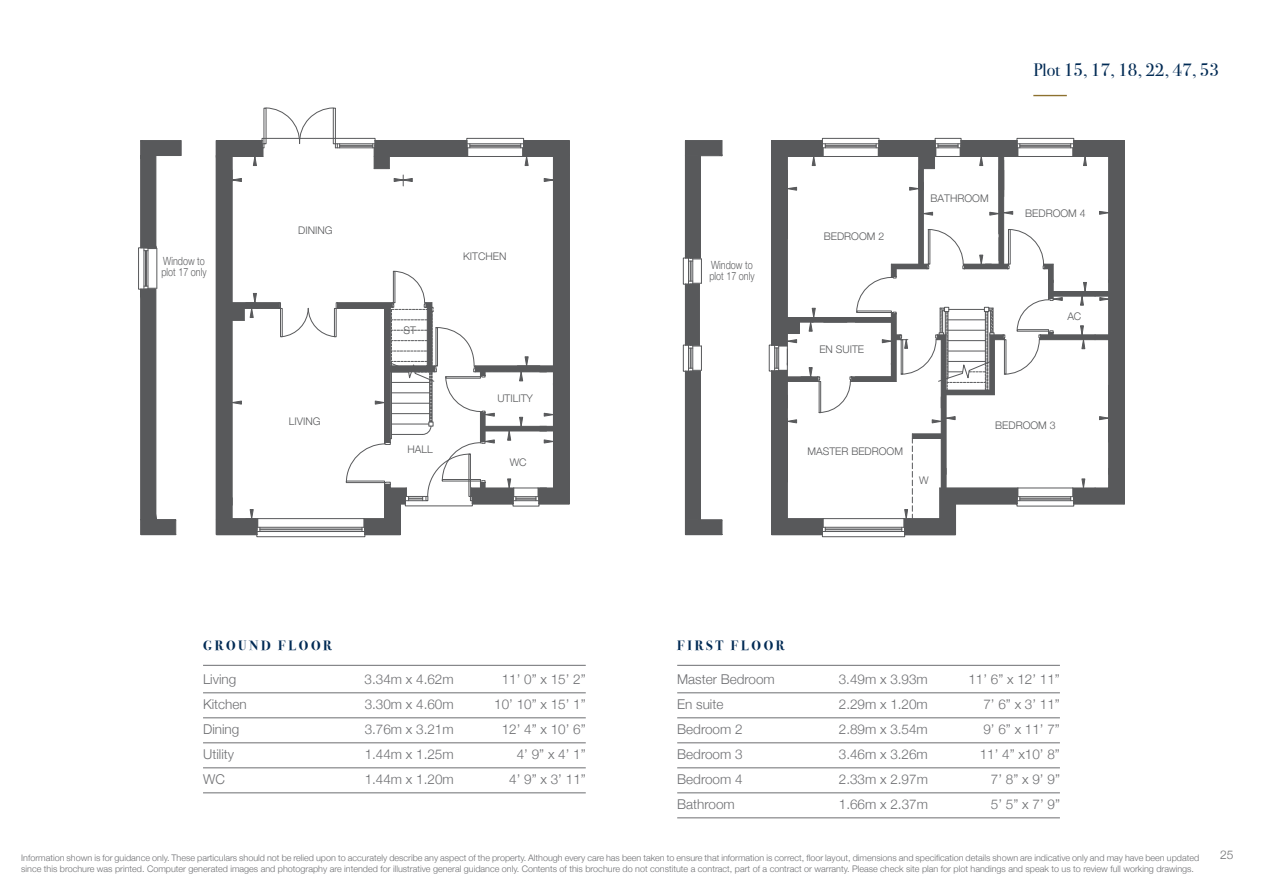
<style>
.page{position:relative;width:1263px;height:893px;background:#fff}
.page>*{position:absolute;margin:0;border:0;box-sizing:border-box;transform-origin:0 0}
.t1{font:18px "Bodoni Svty Two ITCTT";color:#002a54}
.t2{font:300 13.5px "Helvetica Neue";color:#6d6e71}
.t3{font:700 13.5px "Bodoni Svty Two ITCTT";letter-spacing:.2em;color:#002a54}
.t4{font:300 12px "Helvetica Neue";color:#6d6e71}
.t5{font:300 11.25px/10.8px "Helvetica Neue";color:#58595b;scale:.8 1}
.t6{font:300 10.5px "Helvetica Neue";color:#58595b}
.t7{font:300 9px/10.8px "Helvetica Neue";color:#6d6e71}
</style>
<div class="page">
<hr style="left:1033px;top:95px;width:34px;height:1px;background:#8d712f">
<hr style="left:203px;top:665px;width:383px;height:1px;background:#6d6e71">
<hr style="left:203px;top:693px;width:383px;height:1px;background:#6d6e71">
<hr style="left:203px;top:718px;width:383px;height:1px;background:#6d6e71">
<hr style="left:203px;top:743px;width:383px;height:1px;background:#6d6e71">
<hr style="left:203px;top:768px;width:383px;height:1px;background:#6d6e71">
<hr style="left:203px;top:793px;width:383px;height:1px;background:#6d6e71">
<hr style="left:677px;top:665px;width:383px;height:1px;background:#6d6e71">
<hr style="left:677px;top:693px;width:383px;height:1px;background:#6d6e71">
<hr style="left:677px;top:718px;width:383px;height:1px;background:#6d6e71">
<hr style="left:677px;top:743px;width:383px;height:1px;background:#6d6e71">
<hr style="left:677px;top:768px;width:383px;height:1px;background:#6d6e71">
<hr style="left:677px;top:793px;width:383px;height:1px;background:#6d6e71">
<hr style="left:677px;top:818px;width:383px;height:1px;background:#6d6e71">
<div style="left:257px;top:534px;width:108px;height:3px;border:1px solid #58595b"></div>
<svg style="left:216px;top:108px;width:354px;height:427px"></svg>
<hr style="left:144px;top:248px;width:1px;height:41px;background:#58595b">
<hr style="left:148px;top:248px;width:1px;height:41px;background:#58595b">
<hr style="left:145px;top:251px;width:1px;height:35px;background:#58595b">
<hr style="left:146px;top:251px;width:1px;height:35px;background:#58595b">
<hr style="left:157px;top:249px;width:1px;height:39px;background:#58595b">
<div style="left:138px;top:248px;width:3px;height:41px;border:1px solid #58595b"></div>
<svg style="left:140px;top:140px;width:42px;height:111px"></svg>
<svg style="left:140px;top:286px;width:36px;height:249px"></svg>
<div style="left:822px;top:138px;width:57px;height:3px;border:1px solid #58595b"></div>
<div style="left:935px;top:138px;width:26px;height:3px;border:1px solid #58595b"></div>
<div style="left:1017px;top:138px;width:57px;height:3px;border:1px solid #58595b"></div>
<div style="left:822px;top:534px;width:83px;height:3px;border:1px solid #58595b"></div>
<div style="left:769px;top:345px;width:3px;height:26px;border:1px solid #58595b"></div>
<div style="left:683px;top:345px;width:3px;height:26px;border:1px solid #58595b"></div>
<div style="left:683px;top:258px;width:3px;height:26px;border:1px solid #58595b"></div>
<svg style="left:685px;top:140px;width:38px;height:395px"></svg>
<svg style="left:771px;top:140px;width:354px;height:395px"></svg>
<p class="t6" style="left:298px;top:222px;width:36px">DINING</p>
<p class="t6" style="left:463px;top:247px;width:45px">KITCHEN</p>
<p class="t5" style="left:161px;top:255px;width:58px">Window to plot 17 only</p>
<p class="t5" style="left:709px;top:259px;width:58px">Window to plot 17 only</p>
<p class="t6" style="left:289px;top:413px;width:33px">LIVING</p>
<p class="t6" style="left:403px;top:322px;width:14px">ST</p>
<p class="t6" style="left:407px;top:441px;width:27px">HALL</p>
<p class="t6" style="left:497px;top:390px;width:37px">UTILITY</p>
<p class="t6" style="left:510px;top:454px;width:18px">WC</p>
<h1 class="t1" style="left:1033px;top:56px;width:187px">Plot 15, 17, 18, 22, 47, 53</h1>
<p class="t6" style="left:824px;top:228px;width:62px">BEDROOM 2</p>
<p class="t6" style="left:931px;top:190px;width:60px">BATHROOM</p>
<p class="t6" style="left:1025px;top:204px;width:62px">BEDROOM 4</p>
<p class="t6" style="left:819px;top:341px;width:46px">EN SUITE</p>
<p class="t6" style="left:807px;top:443px;width:97px">MASTER BEDROOM</p>
<p class="t6" style="left:919px;top:472px;width:11px">W</p>
<p class="t6" style="left:1067px;top:308px;width:16px">AC</p>
<p class="t6" style="left:995px;top:417px;width:62px">BEDROOM 3</p>
<h2 class="t3" style="left:203px;top:635px;width:130px">GROUND FLOOR</h2>
<h2 class="t2" style="left:203px;top:668px;width:35px">Living</h2>
<h2 class="t2" style="left:365px;top:668px;width:91px">3.34m x 4.62m</h2>
<h2 class="t2" style="left:502px;top:668px;width:86px">11’ 0” x 15’ 2”</h2>
<h2 class="t2" style="left:203px;top:693px;width:45px">Kitchen</h2>
<h2 class="t2" style="left:365px;top:693px;width:91px">3.30m x 4.60m</h2>
<h2 class="t2" style="left:494px;top:693px;width:93px">10’ 10” x 15’ 1”</h2>
<h2 class="t2" style="left:203px;top:718px;width:38px">Dining</h2>
<h2 class="t2" style="left:365px;top:718px;width:91px">3.76m x 3.21m</h2>
<h2 class="t2" style="left:502px;top:718px;width:86px">12’ 4” x 10’ 6”</h2>
<h2 class="t2" style="left:203px;top:743px;width:32px">Utility</h2>
<h2 class="t2" style="left:365px;top:743px;width:91px">1.44m x 1.25m</h2>
<h2 class="t2" style="left:517px;top:743px;width:71px">4’ 9” x 4’ 1”</h2>
<h2 class="t2" style="left:203px;top:768px;width:23px">WC</h2>
<h2 class="t2" style="left:365px;top:768px;width:91px">1.44m x 1.20m</h2>
<h2 class="t2" style="left:509px;top:768px;width:78px">4’ 9” x 3’ 11”</h2>
<h2 class="t3" style="left:677px;top:635px;width:109px">FIRST FLOOR</h2>
<h2 class="t2" style="left:677px;top:668px;width:99px">Master Bedroom</h2>
<h2 class="t2" style="left:839px;top:668px;width:91px">3.49m x 3.93m</h2>
<h2 class="t2" style="left:968px;top:668px;width:93px">11’ 6” x 12’ 11”</h2>
<h2 class="t2" style="left:677px;top:693px;width:48px">En suite</h2>
<h2 class="t2" style="left:839px;top:693px;width:91px">2.29m x 1.20m</h2>
<h2 class="t2" style="left:983px;top:693px;width:78px">7’ 6” x 3’ 11”</h2>
<h2 class="t2" style="left:677px;top:718px;width:67px">Bedroom 2</h2>
<h2 class="t2" style="left:839px;top:718px;width:91px">2.89m x 3.54m</h2>
<h2 class="t2" style="left:983px;top:718px;width:78px">9’ 6” x 11’ 7”</h2>
<h2 class="t2" style="left:677px;top:743px;width:67px">Bedroom 3</h2>
<h2 class="t2" style="left:839px;top:743px;width:91px">3.46m x 3.26m</h2>
<h2 class="t2" style="left:980px;top:743px;width:82px">11’ 4” x10’ 8”</h2>
<h2 class="t2" style="left:677px;top:768px;width:67px">Bedroom 4</h2>
<h2 class="t2" style="left:839px;top:768px;width:91px">2.33m x 2.97m</h2>
<h2 class="t2" style="left:991px;top:768px;width:71px">7’ 8” x 9’ 9”</h2>
<h2 class="t2" style="left:677px;top:793px;width:59px">Bathroom</h2>
<h2 class="t2" style="left:839px;top:793px;width:91px">1.66m x 2.37m</h2>
<h2 class="t2" style="left:991px;top:793px;width:71px">5’ 5” x 7’ 9”</h2>
<p class="t7" style="left:21px;top:852px;width:1179px">Information shown is for guidance only. These particulars should not be relied upon to accurately describe any aspect of the property. Although every care has been taken to ensure that information is correct, floor layout, dimensions and specification details shown are indicative only and may have been updated since this brochure was printed. Computer generated images and photography are intended for illustrative general guidance only. Contents of this brochure do not constitute a contract, part of a contract or warranty. Please check site plan for plot handings and speak to us to review full working drawings.</p>
<h3 class="t4" style="left:1220px;top:845px;width:15px">25</h3>
</div>
